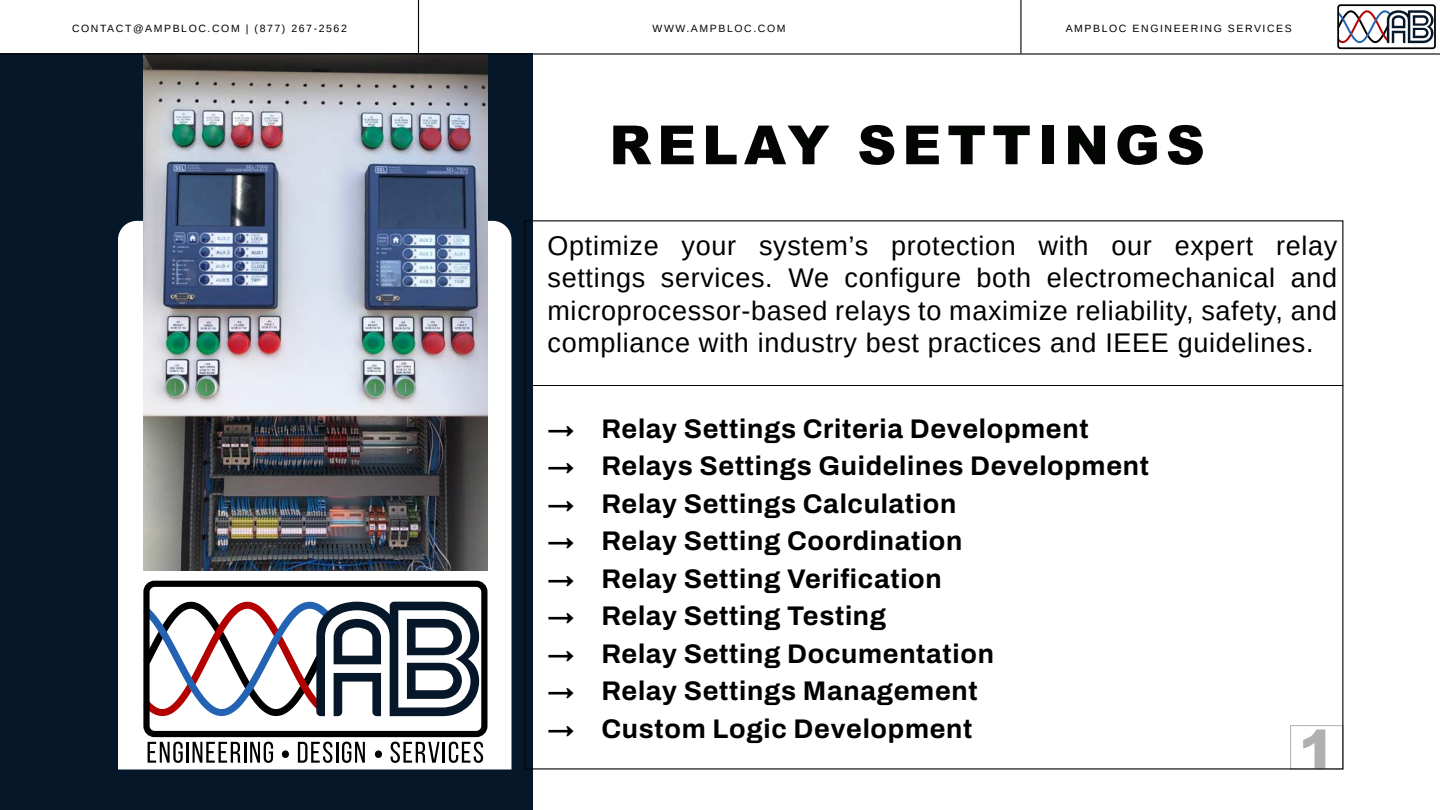
<style>
.page{position:relative;width:1440px;height:810px;background:#fff}
.page>*{position:absolute;margin:0;border:0;box-sizing:border-box;transform-origin:0 0}
.t1{font:900 54px "Arial";letter-spacing:.11em;color:#030503}
.t2{font:900 54px "Arial";color:#b0b0b0}
.t3{font:600 27px "Archivo";letter-spacing:.025em;color:#000}
.t4{font:27px/32.4px "Arimo";letter-spacing:.025em;color:#000;text-align:justify}
.t5{font:10.5px "Arimo";letter-spacing:.15em;color:#000}
.t6{font:10.5px "Arimo";letter-spacing:.15em;color:#030503}
</style>
<div class="page">
<div style="left:1290px;top:725px;width:53px;height:45px;border:1px solid #b0b0b0"></div>
<div style="left:0;top:53px;width:532px;height:757px;background:#06172a"></div>
<hr style="left:532px;top:385px;width:811px;height:1px;background:#030503">
<hr style="left:418px;top:0;width:1px;height:55px;background:#030503">
<hr style="left:1020px;top:0;width:2px;height:53px;background:#030503">
<div style="left:118px;top:221px;width:394px;height:549px;background:#fff"></div>
<svg style="left:148px;top:742px;width:35px;height:21px"></svg>
<hr style="left:186px;top:742px;width:3px;height:21px;background:#000">
<svg style="left:193px;top:742px;width:47px;height:21px"></svg>
<hr style="left:244px;top:742px;width:2px;height:21px;background:#000">
<svg style="left:250px;top:742px;width:23px;height:21px"></svg>
<svg style="left:298px;top:742px;width:34px;height:21px"></svg>
<hr style="left:336px;top:742px;width:2px;height:21px;background:#000">
<svg style="left:342px;top:742px;width:23px;height:21px"></svg>
<svg style="left:391px;top:742px;width:49px;height:21px"></svg>
<hr style="left:443px;top:742px;width:2px;height:21px;background:#000">
<svg style="left:449px;top:742px;width:34px;height:21px"></svg>
<div style="left:282px;top:750px;width:7px;height:8px;background:#000;border-radius:50%"></div>
<div style="left:375px;top:750px;width:7px;height:8px;background:#000;border-radius:50%"></div>
<div style="left:143px;top:581px;width:344px;height:156px;border:6px solid #000;border-radius:8px"></div>
<svg style="left:138px;top:598px;width:341px;height:122px"></svg>
<img style="left:143px;top:55px;width:345px;height:515px">
<hr style="left:0;top:53px;width:1440px;height:2px;background:#030503">
<div style="left:1337px;top:4px;width:99px;height:45px;border:2px solid #000;border-radius:2px"></div>
<svg style="left:1337px;top:9px;width:96px;height:35px"></svg>
<p class="t5" style="left:72px;top:21px;width:276px">CONTACT@AMPBLOC.COM | (877) 267-2562</p>
<p class="t5" style="left:1066px;top:21px;width:228px">AMPBLOC ENGINEERING SERVICES</p>
<p class="t6" style="left:653px;top:21px;width:134px">WWW.AMPBLOC.COM</p>
<h1 class="t1" style="left:609px;top:106px;width:597px">RELAY SETTINGS</h1>
<p class="t4" style="left:548px;top:230px;width:791px">Optimize your system’s protection with our expert relay settings services. We configure both electromechanical and microprocessor-based relays to maximize reliability, safety, and compliance with industry best practices and IEEE guidelines.</p>
<p class="t3" style="left:548px;top:408px;width:543px">→ Relay Settings Criteria Development</p>
<p class="t3" style="left:548px;top:446px;width:603px">→ Relays Settings Guidelines Development</p>
<p class="t3" style="left:548px;top:483px;width:410px">→ Relay Settings Calculation</p>
<p class="t3" style="left:548px;top:521px;width:417px">→ Relay Setting Coordination</p>
<p class="t3" style="left:548px;top:558px;width:396px">→ Relay Setting Verification</p>
<p class="t3" style="left:548px;top:596px;width:340px">→ Relay Setting Testing</p>
<p class="t3" style="left:548px;top:633px;width:448px">→ Relay Setting Documentation</p>
<p class="t3" style="left:548px;top:671px;width:432px">→ Relay Settings Management</p>
<p class="t3" style="left:548px;top:708px;width:426px">→ Custom Logic Development</p>
<h1 class="t2" style="left:1299px;top:710px;width:38px">1</h1>
</div>
